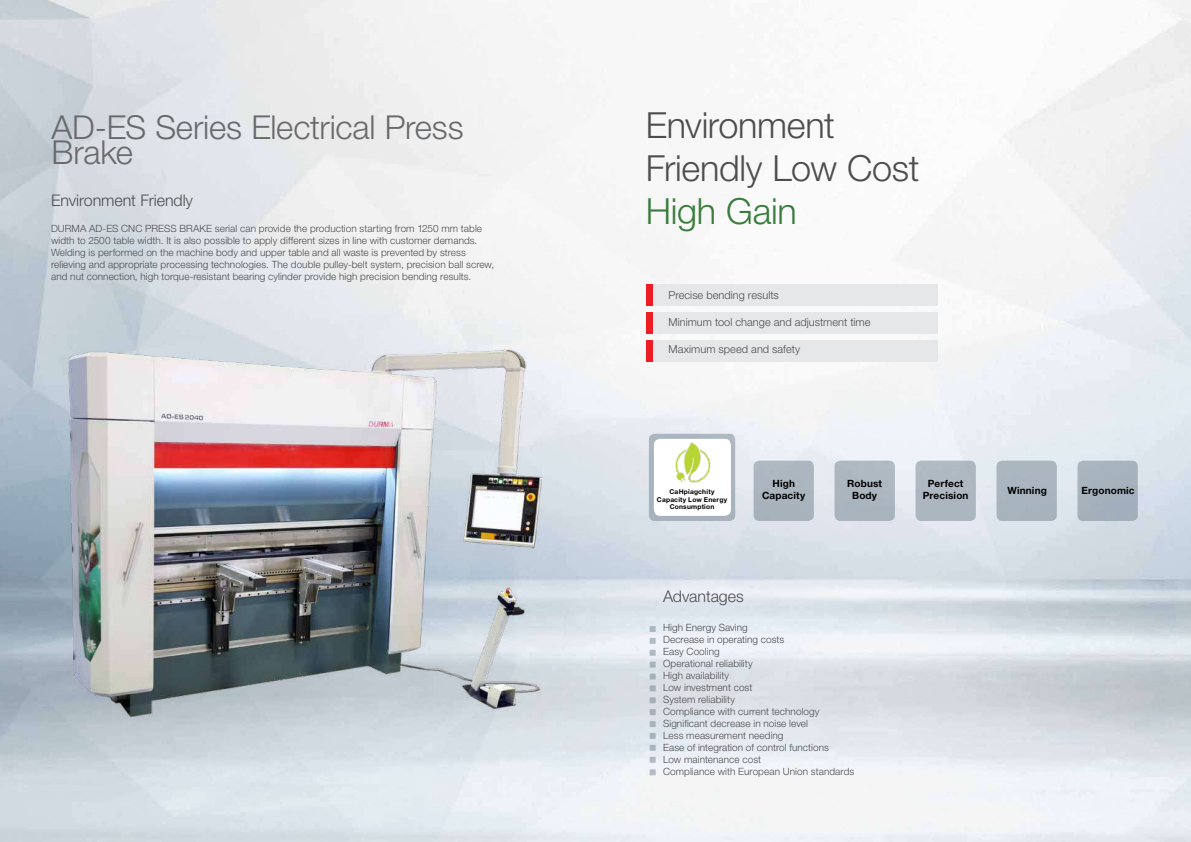
<style>
.page{position:relative;width:1191px;height:842px;background:#fff}
.page>*{position:absolute;margin:0;border:0;box-sizing:border-box;transform-origin:0 0}
.t1{font:300 36px/43.2px "Helvetica Neue LT Pro";letter-spacing:-.01em;color:#4d4d4f}
.t2{font:300 36px "Helvetica Neue LT Pro";letter-spacing:-.01em;color:#397c3c}
.t3{font:300 33px/25.6px "Helvetica Neue LT Pro";letter-spacing:-.005em;color:#696a6c}
.t4{font:300 16px "Helvetica Neue LT Pro";letter-spacing:-.005em;color:#4d4d4f}
.t5{font:300 11px "Helvetica Neue LT Pro";color:#4d4d4f}
.t6{font:300 10px/12px "Helvetica Neue LT Pro";letter-spacing:.005em;color:#4d4d4f}
.t7{font:700 10px/12px "Helvetica Neue LT Pro";letter-spacing:.015em;color:#000;text-align:center}
.t8{font:700 6.7px/7.6px "Helvetica Neue LT Pro";letter-spacing:.03em;color:#000;text-align:center}
</style>
<div class="page">
<img style="left:0;top:0;width:1191px;height:842px">
<svg style="left:649px;top:626px;width:6px;height:6px"></svg>
<svg style="left:649px;top:638px;width:6px;height:6px"></svg>
<svg style="left:649px;top:650px;width:6px;height:6px"></svg>
<svg style="left:649px;top:662px;width:6px;height:17px"></svg>
<svg style="left:649px;top:685px;width:6px;height:6px"></svg>
<svg style="left:649px;top:697px;width:6px;height:6px"></svg>
<svg style="left:649px;top:709px;width:6px;height:6px"></svg>
<svg style="left:649px;top:721px;width:6px;height:6px"></svg>
<svg style="left:649px;top:733px;width:6px;height:6px"></svg>
<svg style="left:649px;top:745px;width:6px;height:6px"></svg>
<svg style="left:649px;top:757px;width:6px;height:6px"></svg>
<div style="left:646px;top:312px;width:7px;height:22px;background:#ed1d24"></div>
<div style="left:646px;top:284px;width:7px;height:22px;background:#ed1d24"></div>
<div style="left:653px;top:284px;width:285px;height:22px;background:#e6e7e8"></div>
<div style="left:653px;top:312px;width:285px;height:22px;background:#e6e7e8"></div>
<div style="left:653px;top:340px;width:285px;height:21px;background:#e6e7e8"></div>
<div style="left:646px;top:340px;width:7px;height:21px;background:#ed1d24"></div>
<div style="left:753px;top:461px;width:61px;height:60px;background:#abb5be;border-radius:6px"></div>
<div style="left:996px;top:461px;width:60px;height:60px;background:#a9b5bf;border-radius:6px"></div>
<div style="left:1077px;top:461px;width:60px;height:60px;background:#a5b2bd;border-radius:6px"></div>
<div style="left:834px;top:461px;width:61px;height:60px;background:#abb5be;border-radius:6px"></div>
<div style="left:915px;top:461px;width:60px;height:60px;background:#adb7c1;border-radius:6px"></div>
<div style="left:649px;top:434px;width:86px;height:87px;background:#abb5be;border-radius:6px"></div>
<div style="left:654px;top:439px;width:77px;height:77px;background:#fff;border-radius:6px"></div>
<img style="left:675px;top:442px;width:36px;height:41px">
<svg style="left:649px;top:769px;width:6px;height:6px"></svg>
<img style="left:68px;top:350px;width:473px;height:367px">
<h2 class="t3" style="left:51px;top:113px;width:413px">AD-ES Series Electrical Press<br>Brake</h2>
<h3 class="t4" style="left:51px;top:190px;width:143px">Environment Friendly</h3>
<p class="t6" style="left:51px;top:222px;width:445px">DURMA AD-ES CNC PRESS BRAKE serial can provide the production starting from 1250 mm table width to 2500 table width. It is also possible to apply different sizes in line with customer demands.<br>Welding is performed on the machine body and upper table and all waste is prevented by stress relieving and appropriate processing technologies. The double pulley-belt system, precision ball screw, and nut connection, high torque-resistant bearing cylinder provide high precision bending results.</p>
<h1 class="t1" style="left:646px;top:103px;width:275px">Environment<br>Friendly Low Cost</h1>
<h1 class="t2" style="left:646px;top:189px;width:152px">High Gain</h1>
<p class="t5" style="left:668px;top:288px;width:112px">Precise bending results</p>
<p class="t5" style="left:668px;top:316px;width:203px">Minimum tool change and adjustment time</p>
<p class="t5" style="left:668px;top:343px;width:133px">Maximum speed and safety</p>
<p class="t8" style="left:657px;top:488px;width:72px">CaHpiagchity<br>Capacity Low Energy<br>Consumption</p>
<p class="t7" style="left:762px;top:477px;width:45px">High<br>Capacity</p>
<p class="t7" style="left:1007px;top:484px;width:41px">Winning</p>
<p class="t7" style="left:1081px;top:484px;width:55px">Ergonomic</p>
<p class="t7" style="left:847px;top:477px;width:36px">Robust<br>Body</p>
<p class="t7" style="left:923px;top:477px;width:47px">Perfect<br>Precision</p>
<h3 class="t4" style="left:663px;top:587px;width:82px">Advantages</h3>
<p class="t6" style="left:663px;top:621px;width:193px">High Energy Saving<br>Decrease in operating costs<br>Easy Cooling<br>Operational reliability<br>High availability<br>Low investment cost<br>System reliability<br>Compliance with current technology<br>Significant decrease in noise level<br>Less measurement needing<br>Ease of integration of control functions<br>Low maintenance cost<br>Compliance with European Union standards</p>
</div>
